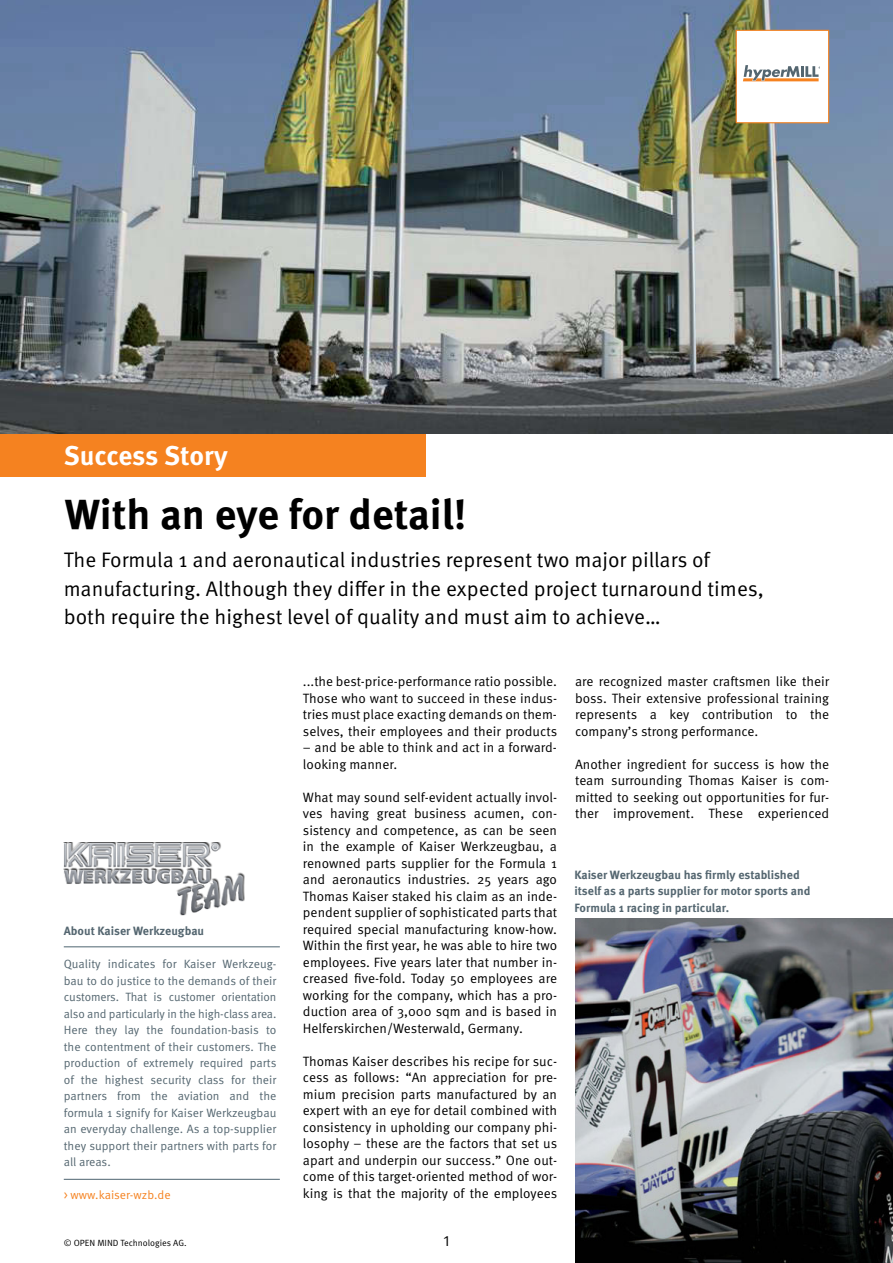
<style>
.page{position:relative;width:893px;height:1263px;background:#fff}
.page>*{position:absolute;margin:0;border:0;box-sizing:border-box;transform-origin:0 0}
.t1{font:700 42px "Meta Pro";color:#000}
.t2{font:700 27px "Meta Pro";letter-spacing:-.005em;color:#fff}
.t3{font:21px/28.5px "Meta Pro";color:#000}
.t4{font:15px "Meta Pro";color:#000}
.t5{font:13.5px/16.5px "Meta Pro";color:#000;text-align:justify}
.t6{font:12px/16.5px "Meta Pro";color:#546670;text-align:justify}
.t7{font:700 12px/16.5px "Meta Pro";color:#546670}
.t8{font:12px "Meta Pro";color:#f58220}
.t9{font:9px "Meta Pro";color:#000}
</style>
<div class="page">
<img style="left:0;top:0;width:893px;height:434px">
<img style="left:575px;top:918px;width:318px;height:345px">
<div style="left:0;top:434px;width:425px;height:42px;background:#f58220"></div>
<div style="left:736px;top:30px;width:93px;height:93px;background:#fff;border:1px solid #f58220"></div>
<svg style="left:743px;top:65px;width:77px;height:16px"></svg>
<hr style="left:64px;top:1179px;width:216px;height:1px;background:#4e6470">
<hr style="left:64px;top:946px;width:216px;height:1px;background:#4e6470">
<img style="left:64px;top:842px;width:180px;height:74px">
<h2 class="t2" style="left:64px;top:439px;width:166px">Success Story</h2>
<h1 class="t1" style="left:65px;top:488px;width:403px">With an eye for detail!</h1>
<h3 class="t3" style="left:64px;top:546px;width:702px">The Formula 1 and aeronautical industries represent two major pillars of manufacturing. Although they differ in the expected project turnaround times, both require the highest level of quality and must aim to achieve…</h3>
<p class="t7" style="left:64px;top:923px;width:142px">About Kaiser Werkzeugbau</p>
<p class="t6" style="left:64px;top:956px;width:214px">Quality indicates for Kaiser Werkzeug&shy;bau to do justice to the demands of their customers. That is customer orientation also and particularly in the high-class area.<br>Here they lay the foundation-basis to the contentment of their customers. The production of extremely required parts of the highest security class for their partners from the aviation and the formula 1 signify for Kaiser Werkzeugbau an everyday challenge. As a top-supplier they support their partners with parts for all areas.</p>
<p class="t8" style="left:64px;top:1188px;width:108px">&gt; www.kaiser-wzb.de</p>
<p class="t9" style="left:64px;top:1237px;width:124px">© OPEN MIND Technologies AG.</p>
<p class="t5" style="left:303px;top:673px;width:256px">...the best-price-performance ratio possible.<br>Those who want to succeed in these indus&shy;tries must place exacting demands on them&shy;selves, their employees and their products</p>
<p class="t5" style="left:303px;top:739px;width:256px">– and be able to think and act in a forward&shy;looking manner.</p>
<p class="t5" style="left:303px;top:789px;width:256px">What may sound self-evident actually invol&shy;ves having great business acumen, con&shy;sistency and competence, as can be seen in the example of Kaiser Werkzeugbau, a renowned parts supplier for the Formula 1 and aeronautics industries. 25 years ago Thomas Kaiser staked his claim as an inde&shy;pendent supplier of sophisticated parts that required special manufacturing know-how.<br>Within the first year, he was able to hire two employees. Five years later that number in&shy;creased five-fold. Today 50 employees are working for the company, which has a pro&shy;duction area of 3,000 sqm and is based in Helferskirchen/Westerwald, Germany.</p>
<p class="t5" style="left:303px;top:1053px;width:256px">Thomas Kaiser describes his recipe for suc&shy;cess as follows: “An appreciation for pre&shy;mium precision parts manufactured by an expert with an eye for detail combined with consistency in upholding our company phi&shy;losophy – these are the factors that set us apart and underpin our success.” One out&shy;come of this target-oriented method of wor&shy;king is that the majority of the employees</p>
<p class="t4" style="left:444px;top:1232px;width:7px">1</p>
<p class="t5" style="left:575px;top:673px;width:256px">are recognized master craftsmen like their boss. Their extensive professional training represents a key contribution to the company’s strong performance.</p>
<p class="t5" style="left:575px;top:756px;width:256px">Another ingredient for success is how the team surrounding Thomas Kaiser is com&shy;mitted to seeking out opportunities for fur&shy;ther improvement. These experienced</p>
<p class="t7" style="left:574px;top:866px;width:237px">Kaiser Werkzeugbau has firmly established itself as a parts supplier for motor sports and<br>Formula 1 racing in particular.</p>
</div>
